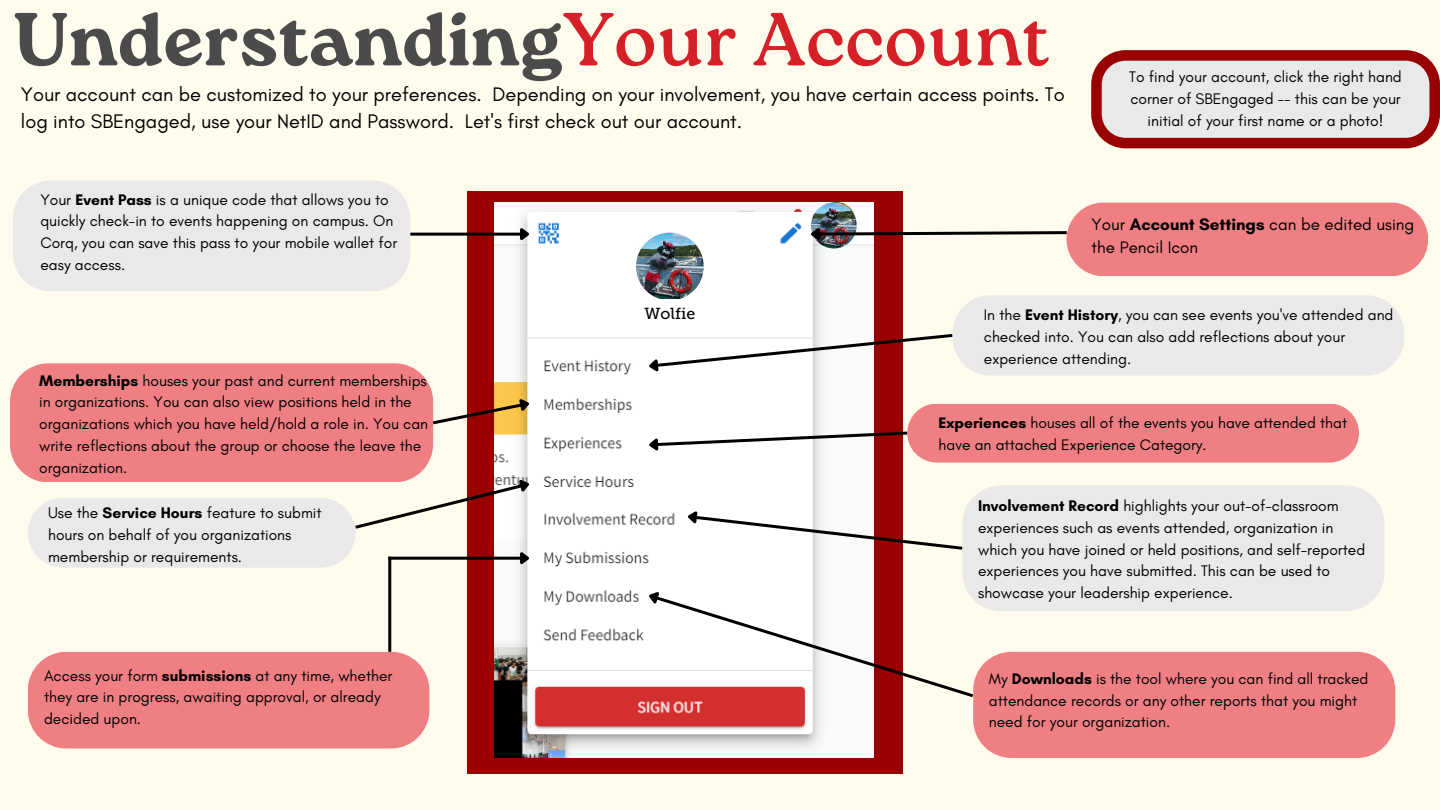
<style>
.page{position:relative;width:1440px;height:810px;background:#fffbed}
.page>*{position:absolute;margin:0;border:0;box-sizing:border-box;transform-origin:0 0}
.t1{font:75px "Roca One Bl";color:#4b4b4b}
.t2{font:20px/27.8px "Glacial Indifference";color:#000}
.t3{font:17px/23.2px "Glacial Indifference";color:#000}
.t4{font:15.9px "Museo Slab 500";color:#000}
.t5{font:15.6px/21.8px "Glacial Indifference";color:#000}
.s1{font-family:"Roca One";color:#d52027}
.s2{font-weight:700}
</style>
<div class="page">
<div style="left:468px;top:191px;width:435px;height:583px;background:#900"></div>
<img style="left:495px;top:203px;width:379px;height:555px">
<svg style="left:1091px;top:50px;width:349px;height:98px;background:#d6b0b0"></svg>
<hr style="left:404px;top:233px;width:117px;height:3px;background:#000">
<svg style="left:517px;top:225px;width:16px;height:20px"></svg>
<img style="left:811px;top:203px;width:46px;height:45px;border-radius:50%">
<svg style="left:807px;top:224px;width:263px;height:19px"></svg>
<svg style="left:645px;top:332px;width:311px;height:43px"></svg>
<svg style="left:432px;top:394px;width:103px;height:32px"></svg>
<svg style="left:645px;top:430px;width:262px;height:24px;background:#d2c3c3"></svg>
<svg style="left:683px;top:506px;width:279px;height:46px"></svg>
<div style="left:13px;top:180px;width:397px;height:111px;background:#e9e9e9;border-radius:38px"></div>
<div style="left:1067px;top:203px;width:361px;height:73px;background:#ef7f83;border-radius:37px"></div>
<div style="left:953px;top:295px;width:451px;height:81px;background:#e9e9e9;border-radius:38px"></div>
<div style="left:907px;top:404px;width:452px;height:59px;background:#ef7f83;border-radius:29px"></div>
<div style="left:962px;top:485px;width:423px;height:100px;background:#e9e9e9"></div>
<svg style="left:643px;top:585px;width:752px;height:173px"></svg>
<div style="left:10px;top:363px;width:423px;height:119px;background:#ef7f83;border-radius:38px"></div>
<hr style="left:388px;top:557px;width:3px;height:95px;background:#000">
<svg style="left:28px;top:475px;width:507px;height:94px"></svg>
<div style="left:28px;top:652px;width:401px;height:96px;background:#ef7f83;border-radius:38px"></div>
<div style="left:636px;top:224px;width:72px;height:71px;background:#fff;border-radius:50%"></div>
<img style="left:636px;top:233px;width:68px;height:67px;border-radius:50%">
<div style="left:563px;top:299px;width:228px;height:32px;background:#fff"></div>
<p class="t1" style="left:13px;top:-4px;width:1038px">Understanding<span class="s1">Your Account</span></p>
<p class="t2" style="left:21px;top:80px;width:1045px">Your account can be customized to your preferences. Depending on your involvement, you have certain access points. To log into SBEngaged, use your NetID and Password. Let's first check out our account.</p>
<p class="t5" style="left:40px;top:188px;width:359px">Your <span class="s2">Event Pass</span> is a unique code that allows you to quickly check-in to events happening on campus. On Corq, you can save this pass to your mobile wallet for easy access.</p>
<p class="t5" style="left:1129px;top:66px;width:274px;text-align:center">To find your account, click the right hand corner of SBEngaged -- this can be your initial of your first name or a photo!</p>
<p class="t3" style="left:1092px;top:212px;width:324px">Your <span class="s2">Account Settings</span> can be edited using the Pencil Icon</p>
<p class="t5" style="left:39px;top:369px;width:391px"><span class="s2">Memberships</span> houses your past and current memberships in organizations. You can also view positions held in the organizations which you have held/hold a role in. You can write reflections about the group or choose the leave the organization.</p>
<p class="t5" style="left:48px;top:502px;width:275px">Use the <span class="s2">Service Hours</span> feature to submit hours on behalf of you organizations membership or requirements.</p>
<p class="t5" style="left:44px;top:664px;width:350px">Access your form <span class="s2">submissions</span> at any time, whether they are in progress, awaiting approval, or already decided upon.</p>
<p class="t4" style="left:644px;top:304px;width:52px">Wolfie</p>
<p class="t5" style="left:984px;top:304px;width:411px">In the <span class="s2">Event History</span>, you can see events you've attended and checked into. You can also add reflections about your experience attending.</p>
<p class="t5" style="left:939px;top:412px;width:410px"><span class="s2">Experiences</span> houses all of the events you have attended that have an attached Experience Category.</p>
<p class="t5" style="left:978px;top:495px;width:389px"><span class="s2">Involvement Record</span> highlights your out-of-classroom experiences such as events attended, organization in which you have joined or held positions, and self-reported experiences you have submitted. This can be used to showcase your leadership experience.</p>
<p class="t5" style="left:989px;top:667px;width:381px">My <span class="s2">Downloads</span> is the tool where you can find all tracked attendance records or any other reports that you might need for your organization.</p>
</div>
